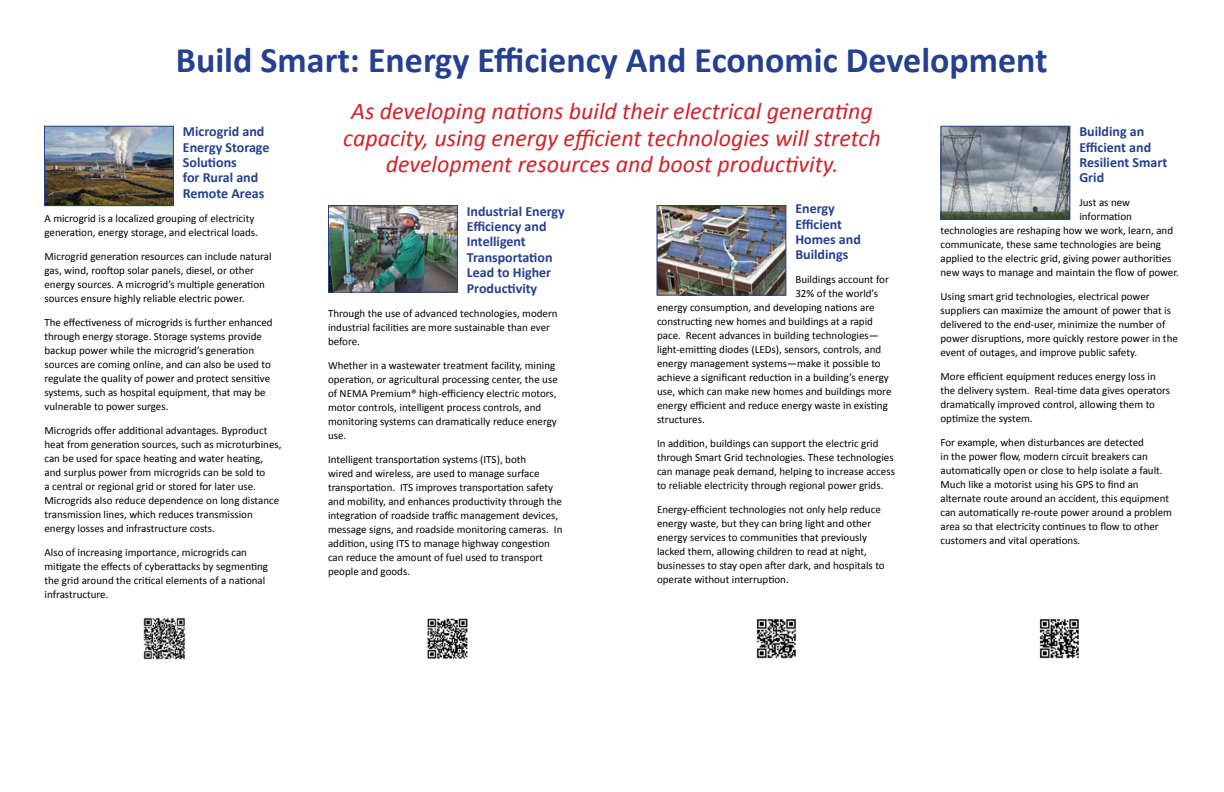
<style>
.page{position:relative;width:1224px;height:792px;background:#fff}
.page>*{position:absolute;margin:0;border:0;box-sizing:border-box;transform-origin:0 0}
.t1{font:700 36px "Calibri";color:#25408f}
.t2{font:italic 24px/26.4px "Calibri";color:#d2232a;text-align:center}
.t3{font:700 14px/15.4px "Calibri";color:#25408f}
.t4{font:11px/14px "Calibri";color:#000}
</style>
<div class="page">
<img style="left:942px;top:128px;width:126px;height:90px">
<div style="left:940px;top:126px;width:130px;height:94px;border:1px solid #25408f"></div>
<img style="left:658px;top:207px;width:126px;height:87px">
<div style="left:656px;top:205px;width:130px;height:91px;border:1px solid #25408f"></div>
<img style="left:1039px;top:619px;width:40px;height:40px">
<img style="left:756px;top:619px;width:40px;height:40px">
<img style="left:143px;top:617px;width:43px;height:43px">
<img style="left:427px;top:618px;width:41px;height:41px">
<img style="left:330px;top:207px;width:126px;height:84px">
<div style="left:328px;top:205px;width:130px;height:88px;border:1px solid #25408f"></div>
<img style="left:46px;top:128px;width:126px;height:76px">
<div style="left:44px;top:126px;width:130px;height:80px;border:1px solid #25408f"></div>
<h1 class="t1" style="left:176px;top:37px;width:873px">Build Smart: Energy Efficiency And Economic Development</h1>
<h2 class="t2" style="left:343px;top:97px;width:539px">As developing nations build their electrical generating capacity, using energy efficient technologies will stretch development resources and boost productivity.</h2>
<p class="t3" style="left:1079px;top:124px;width:89px">Building an<br>Efficient and<br>Resilient Smart<br>Grid</p>
<p class="t4" style="left:1079px;top:196px;width:52px">Just as new</p>
<p class="t4" style="left:1079px;top:210px;width:54px">information</p>
<p class="t4" style="left:940px;top:224px;width:234px">technologies are reshaping how we work, learn, and</p>
<p class="t4" style="left:940px;top:238px;width:222px">communicate, these same technologies are being</p>
<p class="t4" style="left:940px;top:252px;width:233px">applied to the electric grid, giving power authorities</p>
<p class="t4" style="left:940px;top:266px;width:240px">new ways to manage and maintain the flow of power.</p>
<p class="t4" style="left:940px;top:290px;width:239px">Using smart grid technologies, electrical power suppliers can maximize the amount of power that is delivered to the end-user, minimize the number of power disruptions, more quickly restore power in the event of outages, and improve public safety.</p>
<p class="t4" style="left:940px;top:370px;width:231px">More efficient equipment reduces energy loss in the delivery system. Real-time data gives operators dramatically improved control, allowing them to optimize the system.</p>
<p class="t4" style="left:940px;top:436px;width:233px">For example, when disturbances are detected<br>in the power flow, modern circuit breakers can automatically open or close to help isolate a fault.<br>Much like a motorist using his GPS to find an alternate route around an accident, this equipment can automatically re-route power around a problem area so that electricity continues to flow to other customers and vital operations.</p>
<p class="t3" style="left:183px;top:124px;width:88px">Microgrid and<br>Energy Storage<br>Solutions<br>for Rural and<br>Remote Areas</p>
<p class="t4" style="left:44px;top:211px;width:215px">A microgrid is a localized grouping of electricity generation, energy storage, and electrical loads.</p>
<p class="t4" style="left:44px;top:249px;width:229px">Microgrid generation resources can include natural gas, wind, rooftop solar panels, diesel, or other energy sources. A microgrid’s multiple generation sources ensure highly reliable electric power.</p>
<p class="t4" style="left:44px;top:315px;width:230px">The effectiveness of microgrids is further enhanced through energy storage. Storage systems provide backup power while the microgrid’s generation sources are coming online, and can also be used to regulate the quality of power and protect sensitive systems, such as hospital equipment, that may be vulnerable to power surges.</p>
<p class="t4" style="left:44px;top:423px;width:239px">Microgrids offer additional advantages. Byproduct heat from generation sources, such as microturbines, can be used for space heating and water heating, and surplus power from microgrids can be sold to<br>a central or regional grid or stored for later use.<br>Microgrids also reduce dependence on long distance transmission lines, which reduces transmission energy losses and infrastructure costs.</p>
<p class="t4" style="left:44px;top:545px;width:225px">Also of increasing importance, microgrids can mitigate the effects of cyberattacks by segmenting the grid around the critical elements of a national infrastructure.</p>
<p class="t3" style="left:795px;top:201px;width:67px">Energy<br>Efficient<br>Homes and<br>Buildings</p>
<p class="t4" style="left:795px;top:273px;width:95px">Buildings account for</p>
<p class="t4" style="left:795px;top:287px;width:84px">32% of the world’s</p>
<p class="t4" style="left:657px;top:301px;width:219px">energy consumption, and developing nations are</p>
<p class="t4" style="left:657px;top:315px;width:218px">constructing new homes and buildings at a rapid</p>
<p class="t4" style="left:657px;top:329px;width:223px">pace. Recent advances in building technologies—</p>
<p class="t4" style="left:657px;top:343px;width:226px">light-emitting diodes (LEDs), sensors, controls, and</p>
<p class="t4" style="left:657px;top:357px;width:225px">energy management systems—make it possible to</p>
<p class="t4" style="left:657px;top:371px;width:233px">achieve a significant reduction in a building’s energy</p>
<p class="t4" style="left:657px;top:385px;width:236px">use, which can make new homes and buildings more</p>
<p class="t4" style="left:657px;top:399px;width:232px">energy efficient and reduce energy waste in existing</p>
<p class="t4" style="left:657px;top:413px;width:49px">structures.</p>
<p class="t4" style="left:657px;top:437px;width:240px">In addition, buildings can support the electric grid through Smart Grid technologies. These technologies can manage peak demand, helping to increase access to reliable electricity through regional power grids.</p>
<p class="t4" style="left:657px;top:503px;width:229px">Energy-efficient technologies not only help reduce energy waste, but they can bring light and other energy services to communities that previously lacked them, allowing children to read at night, businesses to stay open after dark, and hospitals to operate without interruption.</p>
<p class="t3" style="left:467px;top:203px;width:99px">Industrial Energy<br>Efficiency and<br>Intelligent<br>Transportation<br>Lead to Higher<br>Productivity</p>
<p class="t4" style="left:328px;top:306px;width:231px">Through the use of advanced technologies, modern industrial facilities are more sustainable than ever before.</p>
<p class="t4" style="left:328px;top:358px;width:231px">Whether in a wastewater treatment facility, mining operation, or agricultural processing center, the use of NEMA Premium® high-efficiency electric motors, motor controls, intelligent process controls, and monitoring systems can dramatically reduce energy use.</p>
<p class="t4" style="left:328px;top:452px;width:236px">Intelligent transportation systems (ITS), both<br>wired and wireless, are used to manage surface transportation. ITS improves transportation safety and mobility, and enhances productivity through the integration of roadside traffic management devices, message signs, and roadside monitoring cameras. In addition, using ITS to manage highway congestion can reduce the amount of fuel used to transport people and goods.</p>
</div>
